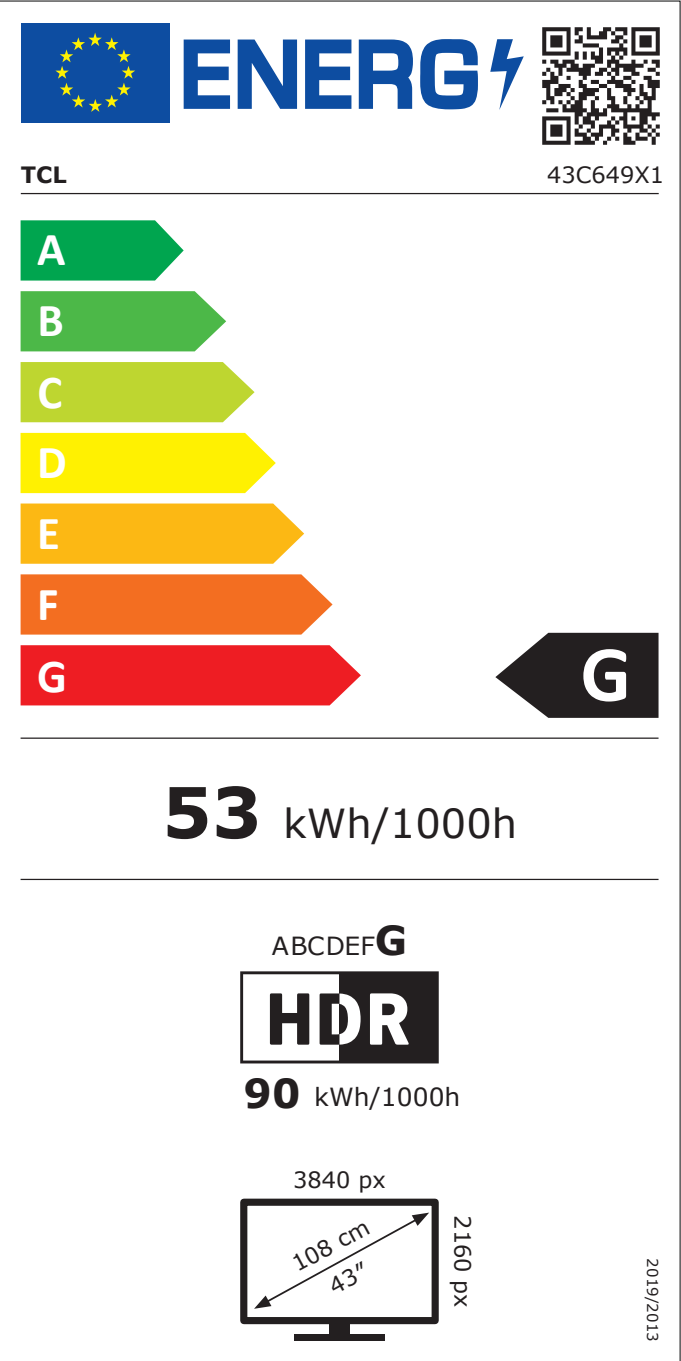
<style>
.page{position:relative;width:681px;height:1361px;background:#fff}
.page>*{position:absolute;margin:0;border:0;box-sizing:border-box;transform-origin:0 0}
.t1{font:700 47.5px/71px "Calibri";color:#fff}
.t2{font:40px "Verdana";color:#231f20}
.t3{font:25px "Verdana";color:#231f20}
.t4{font:22.5px/37.2px "Verdana";color:#231f20;text-align:center}
.t5{font:700 22.5px "Verdana";color:#231f20}
.t6{font:15px "Verdana";color:#231f20}
.s1{font-weight:700;font-size:70px}
.s2{font-weight:700;font-size:40px}
</style>
<div class="page">
<hr style="left:21px;top:193px;width:637px;height:1px;background:#231f20">
<div style="left:21px;top:24px;width:148px;height:99px;background:#0d4da1"></div>
<svg style="left:55px;top:33px;width:80px;height:79px"></svg>
<svg style="left:183px;top:40px;width:47px;height:69px"></svg>
<svg style="left:237px;top:40px;width:60px;height:69px"></svg>
<svg style="left:305px;top:40px;width:46px;height:69px"></svg>
<svg style="left:358px;top:40px;width:55px;height:69px"></svg>
<svg style="left:420px;top:39px;width:57px;height:70px"></svg>
<svg style="left:490px;top:39px;width:33px;height:71px"></svg>
<svg style="left:240px;top:971px;width:198px;height:92px"></svg>
<div style="left:329px;top:1318px;width:21px;height:17px;background:#231f20"></div>
<div style="left:295px;top:1334px;width:90px;height:6px;background:#231f20"></div>
<div style="left:240px;top:1198px;width:198px;height:126px;border:7px solid #231f20"></div>
<svg style="left:255px;top:1212px;width:174px;height:96px"></svg>
<hr style="left:21px;top:737px;width:637px;height:2px;background:#231f20">
<hr style="left:21px;top:879px;width:637px;height:1px;background:#231f20">
<svg style="left:21px;top:220px;width:162px;height:60px;background:#15ac5e"></svg>
<svg style="left:21px;top:291px;width:205px;height:60px;background:#5abd56"></svg>
<svg style="left:21px;top:362px;width:233px;height:60px;background:#c2d83d"></svg>
<div style="left:21px;top:433px;width:255px;height:60px;background:#fff101"></div>
<svg style="left:21px;top:503px;width:283px;height:61px;background:#fcbc23"></svg>
<div style="left:21px;top:574px;width:311px;height:60px;background:#f36e21"></div>
<div style="left:21px;top:645px;width:340px;height:60px;background:#ee1d23"></div>
<svg style="left:495px;top:633px;width:163px;height:85px"></svg>
<img style="left:542px;top:27px;width:118px;height:118px">
<p class="t5" style="left:21px;top:159px;width:47px">TCL</p>
<h1 class="t1" style="left:37px;top:213px;width:31px">A<br>B<br>C<br>D<br>E<br>F<br>G</h1>
<p class="t4" style="left:547px;top:156px;width:118px">43C649X1</p>
<h2 class="t2" style="left:162px;top:796px;width:356px"><span class="s1">53</span> kWh/1000h</h2>
<p class="t3" style="left:271px;top:929px;width:137px">ABCDEF<span class="s2">G</span></p>
<p class="t3" style="left:243px;top:1079px;width:218px"><span class="s2">90</span> kWh/1000h</p>
<p class="t4" style="left:293px;top:1160px;width:94px">3840 px</p>
<p class="t4" style="left:284px;top:1248px;width:86px;rotate:-28deg">108 cm<br>43″</p>
<p class="t4" style="left:481px;top:1215px;width:94px;rotate:90deg">2160 px</p>
<p class="t6" style="left:662px;top:1258px;width:85px;rotate:90deg">2019/2013</p>
</div>
